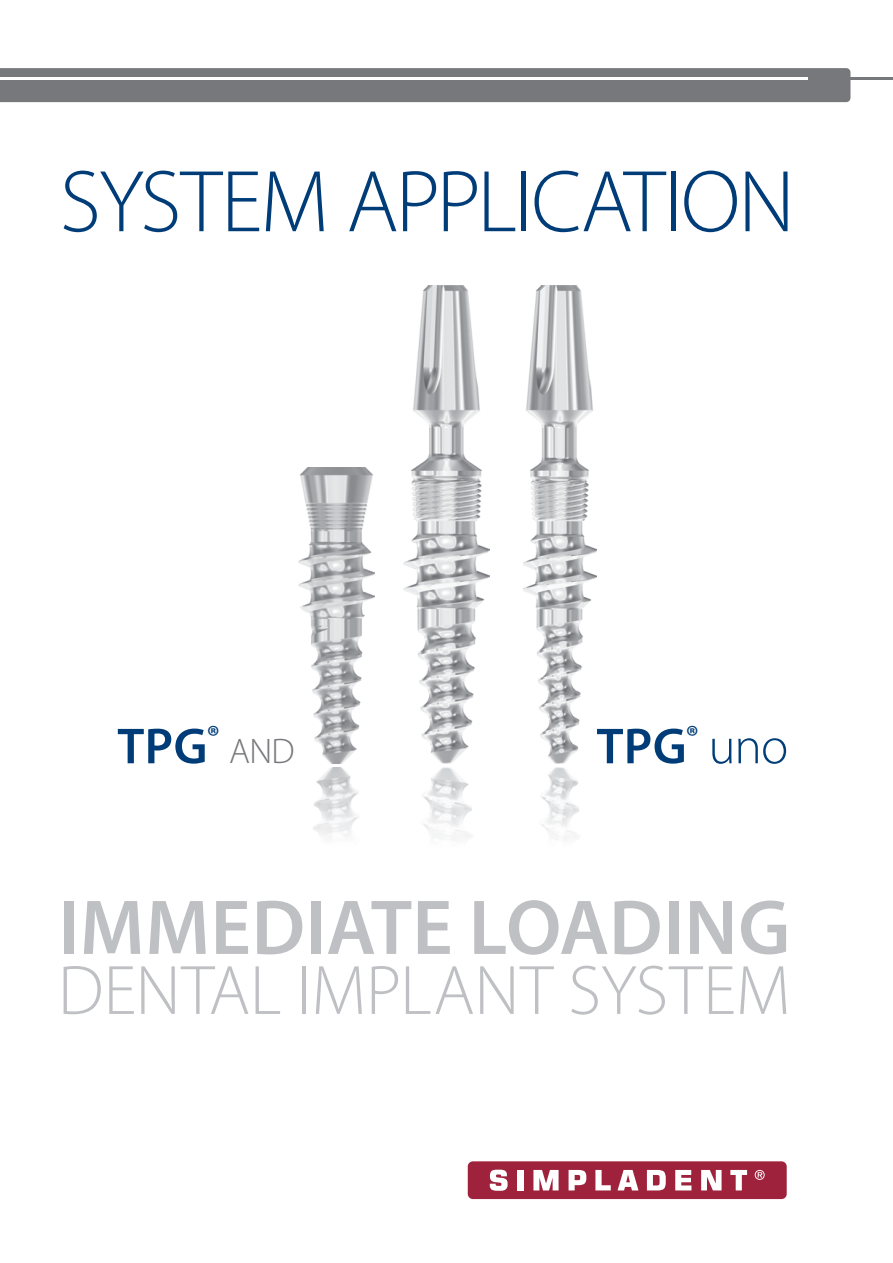
<style>
.page{position:relative;width:893px;height:1263px;background:#fff}
.page>*{position:absolute;margin:0;border:0;box-sizing:border-box;transform-origin:0 0}
.t1{font:300 88.5px "Myriad Pro";letter-spacing:-.025em;color:#003d78}
.t2{font:600 78.3px "Myriad Pro";letter-spacing:.01em;color:#bfc0c3}
.t3{font:300 70.5px "Myriad Pro";letter-spacing:-.005em;color:#bfc0c3}
.t4{font:600 51px "Myriad Pro";letter-spacing:.01em;color:#003d78}
.t5{font:300 35.7px "Myriad Pro";color:#76787b}
.s1{font-weight:300}
</style>
<div class="page">
<hr style="left:0;top:78px;width:893px;height:2px;background:#76787b">
<div style="left:0;top:68px;width:850px;height:34px;background:#76787b"></div>
<hr style="left:0;top:78px;width:808px;height:2px;background:#fff">
<img style="left:523px;top:767px;width:73px;height:433px">
<img style="left:422px;top:767px;width:67px;height:433px">
<img style="left:523px;top:285px;width:73px;height:479px">
<img style="left:404px;top:285px;width:85px;height:479px">
<img style="left:298px;top:467px;width:76px;height:297px">
<img style="left:313px;top:767px;width:46px;height:70px">
<div style="left:468px;top:1161px;width:319px;height:38px;background:#9f223d;border-radius:5px"></div>
<svg style="left:490px;top:1170px;width:17px;height:21px"></svg>
<div style="left:517px;top:1170px;width:6px;height:20px;background:#fff"></div>
<svg style="left:533px;top:1170px;width:25px;height:20px"></svg>
<svg style="left:568px;top:1170px;width:18px;height:20px"></svg>
<svg style="left:595px;top:1170px;width:16px;height:20px"></svg>
<svg style="left:617px;top:1170px;width:21px;height:20px"></svg>
<svg style="left:647px;top:1170px;width:19px;height:20px"></svg>
<svg style="left:675px;top:1170px;width:16px;height:20px"></svg>
<svg style="left:701px;top:1170px;width:20px;height:20px"></svg>
<svg style="left:730px;top:1170px;width:17px;height:20px"></svg>
<svg style="left:755px;top:1170px;width:10px;height:10px"></svg>
<p class="t1" style="left:60px;top:168px;width:736px">SYSTEM APPLICATION</p>
<p class="t4" style="left:117px;top:727px;width:104px">TPG<sup>®</sup></p>
<p class="t5" style="left:229px;top:730px;width:67px">AND</p>
<p class="t4" style="left:596px;top:727px;width:193px">TPG<sup>®</sup> <span class="s1">uno</span></p>
<p class="t2" style="left:58px;top:898px;width:733px">IMMEDIATE LOADING</p>
<p class="t3" style="left:58px;top:963px;width:734px">DENTAL IMPLANT SYSTEM</p>
</div>
